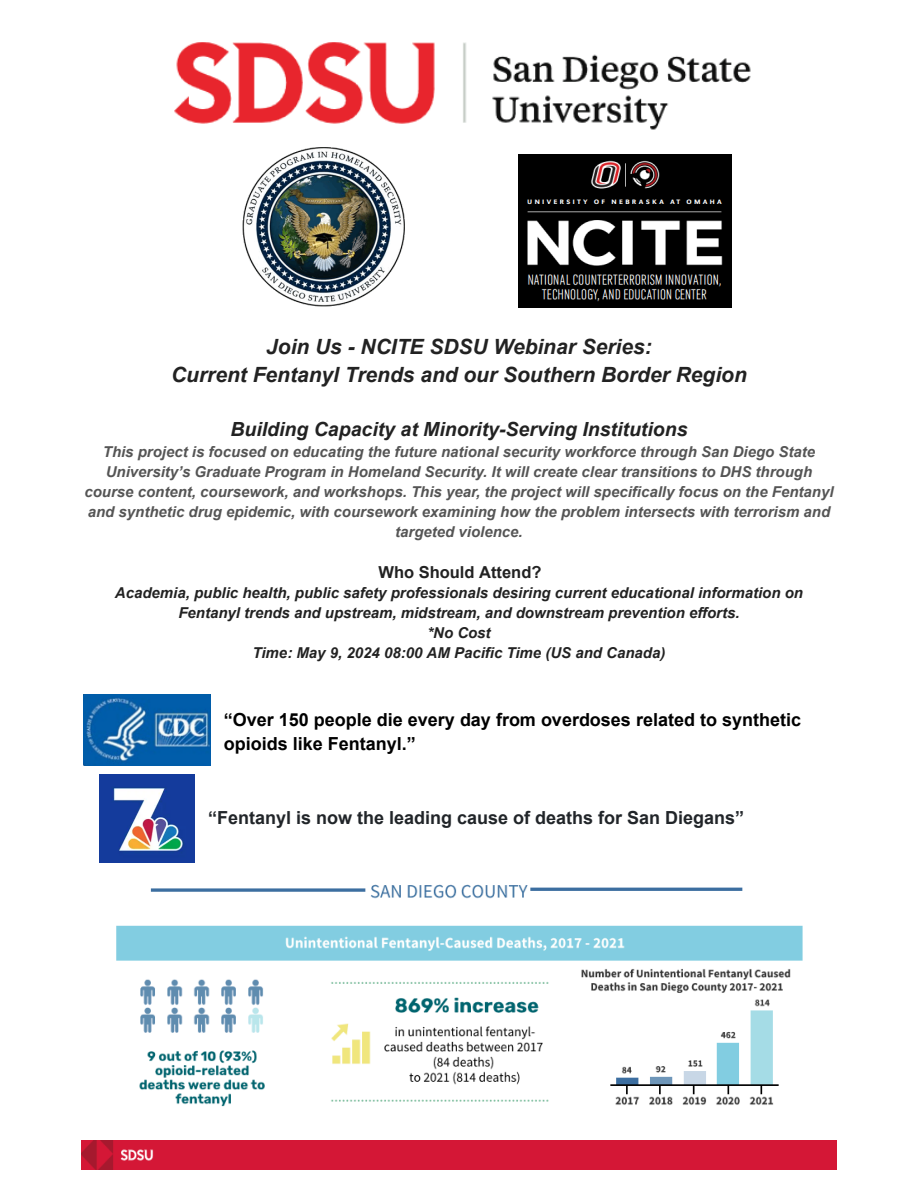
<style>
.page{position:relative;width:918px;height:1188px;background:#fff}
.page>*{position:absolute;margin:0;border:0;box-sizing:border-box;transform-origin:0 0}
.t1{font:italic 700 21px/27.8px "Arial";color:#222;text-align:center}
.t2{font:italic 700 19.5px "Arial";color:#222}
.t3{font:700 18px/23.9px "Arial";color:#000}
.t4{font:700 18px "Arial";color:#212529}
.t5{font:700 16.5px "Arial";color:#222}
.t6{font:italic 700 15px/19.8px "Arial";color:#555;text-align:center}
.t7{font:italic 700 15px/19.8px "Arial";color:#222;text-align:center}
</style>
<div class="page">
<img style="left:174px;top:42px;width:577px;height:88px">
<img style="left:83px;top:695px;width:127px;height:71px">
<img style="left:99px;top:775px;width:96px;height:87px">
<img style="left:116px;top:884px;width:687px;height:223px">
<div style="left:81px;top:1141px;width:756px;height:28px;background:#d41736"></div>
<img style="left:242px;top:147px;width:163px;height:160px">
<img style="left:519px;top:155px;width:212px;height:153px">
<h1 class="t1" style="left:171px;top:333px;width:577px">Join Us - NCITE SDSU Webinar Series:<br>Current Fentanyl Trends and our Southern Border Region</h1>
<h2 class="t2" style="left:230px;top:418px;width:459px">Building Capacity at Minority-Serving Institutions</h2>
<p class="t6" style="left:84px;top:442px;width:751px">This project is focused on educating the future national security workforce through San Diego State University’s Graduate Program in Homeland Security. It will create clear transitions to DHS through course content, coursework, and workshops. This year, the project will specifically focus on the Fentanyl and synthetic drug epidemic, with coursework examining how the problem intersects with terrorism and targeted violence.</p>
<p class="t5" style="left:378px;top:563px;width:165px">Who Should Attend?</p>
<p class="t7" style="left:115px;top:583px;width:690px">Academia, public health, public safety professionals desiring current educational information on Fentanyl trends and upstream, midstream, and downstream prevention efforts.<br>*No Cost<br>Time: May 9, 2024 08:00 AM Pacific Time (US and Canada)</p>
<p class="t3" style="left:224px;top:708px;width:579px">“Over 150 people die every day from overdoses related to synthetic opioids like Fentanyl.”</p>
<p class="t4" style="left:208px;top:808px;width:538px">“Fentanyl is now the leading cause of deaths for San Diegans”</p>
</div>
